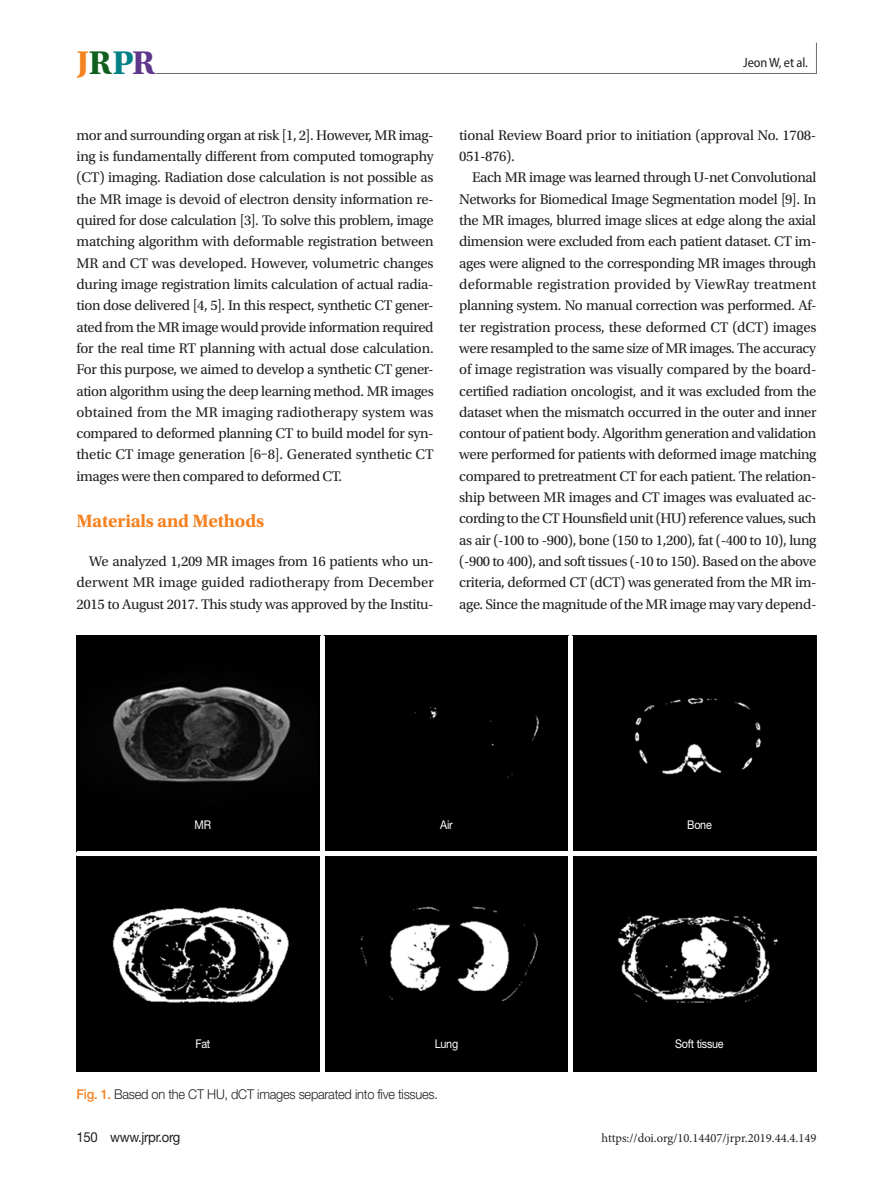
<style>
.page{position:relative;width:893px;height:1191px;background:#fff}
.page>*{position:absolute;margin:0;border:0;box-sizing:border-box;transform-origin:0 0}
.t1{font:700 34.5px "Utopia Std";color:#f58220}
.본문_대제목{font:700 18.75px "Utopia Std";letter-spacing:-.01em;color:#f58220}
.본문{font:14.7px/21.3px "Utopia Std";letter-spacing:-.025em;color:#231f20;text-align:justify}
.t2{font:13.8px "Helvetica Neue LT Std";letter-spacing:-.025em;color:#231f20;scale:.95 1}
.표_제목__그림_설명{font:300 13.5px "Helvetica Neue LT Std";letter-spacing:-.02em;color:#231f20;scale:.95 1}
.t3{font:semi-condensed 13.5px "Myriad Pro";letter-spacing:-.01em;color:#231f20}
.t4{font:12.6px "Minion Pro";color:#231f20}
.그림_지문_8pt{font:12px "Helvetica Neue LT Std";letter-spacing:-.025em;color:#fff;scale:.9 1}
.s1{color:#105f1e}
.s2{color:#008185}
.s3{color:#5d388a}
.s4{font-weight:500;color:#f58220}
</style>
<div class="page">
<svg style="left:155px;top:42px;width:662px;height:32px"></svg>
<img style="left:77px;top:636px;width:739px;height:435px">
<hr style="left:568px;top:636px;width:4px;height:435px;background:#fff">
<hr style="left:320px;top:636px;width:4px;height:435px;background:#fff">
<hr style="left:77px;top:852px;width:739px;height:4px;background:#fff">
<h1 class="t1" style="left:77px;top:43px;width:80px">J<span class="s1">R</span><span class="s2">P</span><span class="s3">R</span></h1>
<p class="본문" style="left:77px;top:125px;width:359px">mor and surrounding organ at risk [1, 2]. However, MR imag&shy;ing is fundamentally different from computed tomography (CT) imaging. Radiation dose calculation is not possible as the MR image is devoid of electron density information re&shy;quired for dose calculation [3]. To solve this problem, image matching algorithm with deformable registration between MR and CT was developed. However, volumetric changes during image registration limits calculation of actual radia&shy;tion dose delivered [4, 5]. In this respect, synthetic CT gener&shy;ated from the MR image would provide information required for the real time RT planning with actual dose calculation.<br>For this purpose, we aimed to develop a synthetic CT gener&shy;ation algorithm using the deep learning method. MR images obtained from the MR imaging radiotherapy system was compared to deformed planning CT to build model for syn&shy;thetic CT image generation [6–8]. Generated synthetic CT images were then compared to deformed CT.</p>
<p class="본문_대제목" style="left:77px;top:510px;width:189px">Materials and Methods</p>
<p class="본문" style="left:77px;top:551px;width:359px;text-indent:13px">We analyzed 1,209 MR images from 16 patients who un&shy;derwent MR image guided radiotherapy from December 2015 to August 2017. This study was approved by the Institu-</p>
<p class="t3" style="left:743px;top:54px;width:66px">Jeon W, et al.</p>
<p class="본문" style="left:459px;top:125px;width:359px">tional Review Board prior to initiation (approval No. 1708-<br>051-876).</p>
<p class="본문" style="left:459px;top:167px;width:359px;text-indent:13px">Each MR image was learned through U-net Convolutional Networks for Biomedical Image Segmentation model [9]. In the MR images, blurred image slices at edge along the axial dimension were excluded from each patient dataset. CT im&shy;ages were aligned to the corresponding MR images through deformable registration provided by ViewRay treatment planning system. No manual correction was performed. Af&shy;ter registration process, these deformed CT (dCT) images were resampled to the same size of MR images. The accuracy of image registration was visually compared by the board&shy;certified radiation oncologist, and it was excluded from the dataset when the mismatch occurred in the outer and inner contour of patient body. Algorithm generation and validation were performed for patients with deformed image matching compared to pretreatment CT for each patient. The relation&shy;ship between MR images and CT images was evaluated ac&shy;cording to the CT Hounsfield unit (HU) reference values, such as air (-100 to -900), bone (150 to 1,200), fat (-400 to 10), lung (-900 to 400), and soft tissues (-10 to 150). Based on the above criteria, deformed CT (dCT) was generated from the MR im&shy;age. Since the magnitude of the MR image may vary depend-</p>
<p class="그림_지문_8pt" style="left:195px;top:817px;width:20px">MR</p>
<p class="그림_지문_8pt" style="left:440px;top:817px;width:15px">Air</p>
<p class="그림_지문_8pt" style="left:687px;top:817px;width:29px">Bone</p>
<p class="그림_지문_8pt" style="left:195px;top:1036px;width:18px">Fat</p>
<p class="그림_지문_8pt" style="left:435px;top:1036px;width:28px">Lung</p>
<p class="그림_지문_8pt" style="left:675px;top:1036px;width:55px">Soft tissue</p>
<p class="표_제목__그림_설명" style="left:77px;top:1086px;width:382px"><span class="s4">Fig. 1.</span> Based on the CT HU, dCT images separated into five tissues.</p>
<p class="t2" style="left:77px;top:1128px;width:111px">150 www.jrpr.org</p>
<p class="t4" style="left:602px;top:1129px;width:216px">https://doi.org/10.14407/jrpr.2019.44.4.149</p>
</div>
